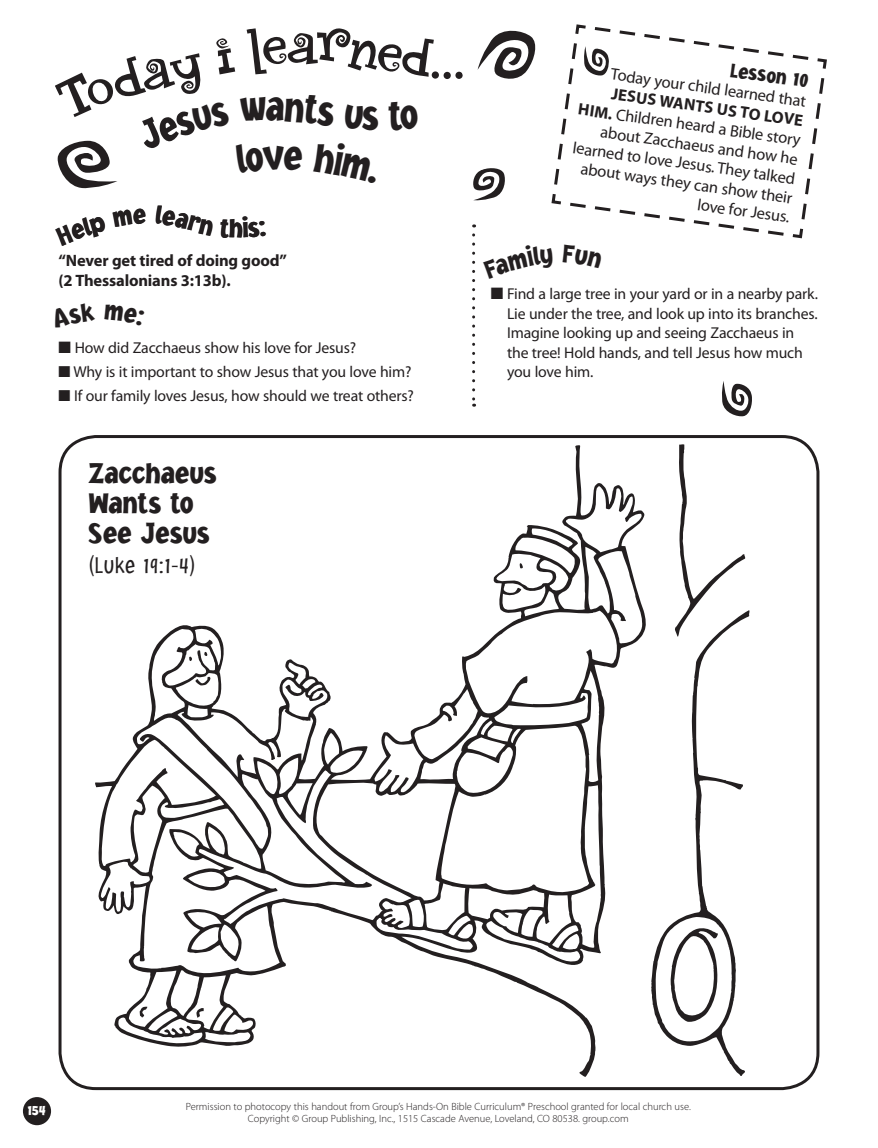
<style>
.page{position:relative;width:878px;height:1148px;background:#fff}
.page>*{position:absolute;margin:0;border:0;box-sizing:border-box;transform-origin:0 0}
.t1{font:900 30px/30px "Jacoby Cond ICG";letter-spacing:.01em;color:#231f20}
.t2{font:900 27px "Jacoby Cond ICG";color:#231f20}
.t3{font:300 24px "Jacoby Cond ICG";color:#231f20}
.t4{font:900 21px "Jacoby Cond ICG";color:#231f20}
.t5{font:16.5px/19.5px "Myriad Pro";color:#231f20;text-align:right}
.t6{font:700 16.5px/19.5px "Myriad Pro";letter-spacing:-.01em;color:#231f20}
.t7{font:15.75px/19.5px "Myriad Pro";letter-spacing:-.01em;color:#231f20}
.t8{font:900 15px "Jacoby Cond ICG";color:#fff}
.t9{font:300 10.5px/12px "Myriad Pro";color:#231f20;text-align:center}
.s1{font-weight:700}
</style>
<div class="page">
<div style="left:23px;top:1097px;width:28px;height:28px;background:#231f20;border-radius:50%"></div>
<div style="left:443px;top:72px;width:8px;height:7px;background:#231f20;border-radius:50%"></div>
<div style="left:455px;top:72px;width:7px;height:7px;background:#231f20;border-radius:50%"></div>
<svg style="left:477px;top:30px;width:59px;height:49px"></svg>
<svg style="left:473px;top:168px;width:32px;height:33px"></svg>
<div style="left:58px;top:435px;width:761px;height:655px;border:3px solid #231f20;border-radius:36px"></div>
<svg style="left:551px;top:24px;width:276px;height:215px"></svg>
<svg style="left:679px;top:444px;width:66px;height:166px"></svg>
<svg style="left:651px;top:610px;width:99px;height:466px"></svg>
<svg style="left:655px;top:917px;width:77px;height:124px"></svg>
<svg style="left:100px;top:486px;width:543px;height:558px"></svg>
<svg style="left:472px;top:235px;width:3px;height:172px"></svg>
<svg style="left:722px;top:381px;width:30px;height:36px"></svg>
<svg style="left:55px;top:28px;width:384px;height:160px"></svg>
<h2 class="t2" style="left:229px;top:212px;width:15px">h</h2>
<p class="t6" style="left:58px;top:251px;width:230px">“Never get tired of doing good” (2 Thessalonians 3:13b).</p>
<p class="t7" style="left:58px;top:339px;width:299px">■ How did Zacchaeus show his love for Jesus?</p>
<p class="t7" style="left:59px;top:363px;width:354px">■ Why is it important to show Jesus that you love him?</p>
<p class="t7" style="left:59px;top:387px;width:357px">■ If our family loves Jesus, how should we treat others?</p>
<h1 class="t1" style="left:88px;top:457px;width:130px">Zacchaeus<br>Wants to<br>See Jesus</h1>
<h3 class="t3" style="left:88px;top:551px;width:109px">(Luke 19:1-4)</h3>
<h3 class="t4" style="left:732px;top:57px;width:80px;rotate:8deg">Lesson 10</h3>
<p class="t5" style="left:582px;top:80px;width:226px;rotate:8deg"><span class="s1">JESUS WANTS US TO LOVE<br>HIM.</span> Children heard a Bible story about Zacchaeus and how he learned to love Jesus. They talked about ways they can show their love for Jesus.</p>
<p class="t5" style="left:612px;top:65px;width:198px;rotate:8deg">Today your child learned that</p>
<p class="t7" style="left:507px;top:284px;width:312px;text-indent:-16px">■ Find a large tree in your yard or in a nearby park.<br>Lie under the tree, and look up into its branches.<br>Imagine looking up and seeing Zacchaeus in the tree! Hold hands, and tell Jesus how much you love him.</p>
<p class="t8" style="left:27px;top:1101px;width:20px">154</p>
<p class="t9" style="left:186px;top:1100px;width:506px">Permission to photocopy this handout from Group’s Hands-On Bible Curriculum® Preschool granted for local church use.<br>Copyright © Group Publishing, Inc., 1515 Cascade Avenue, Loveland, CO 80538. group.com</p>
</div>
